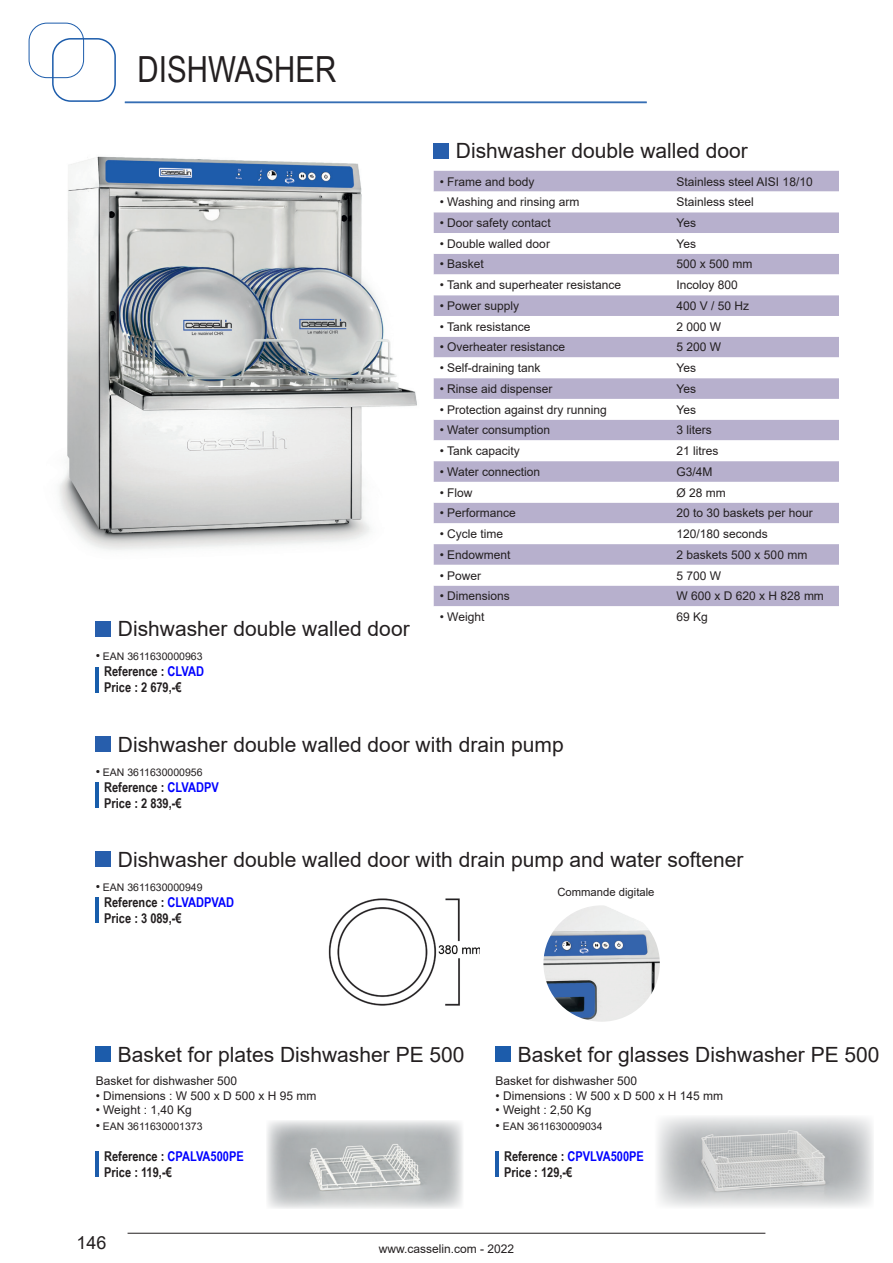
<style>
.page{position:relative;width:893px;height:1263px;background:#fff}
.page>*{position:absolute;margin:0;border:0;box-sizing:border-box;transform-origin:0 0}
.t1{font:36px "Arial Narrow";color:#231f20}
.t2{font:21px "Arial";color:#231f20}
.t3{font:18px "Arial";color:#231f20}
.t4{font:700 13.5px/16.2px "Arial Narrow";color:#231f20}
.t5{font:12px "Arial";color:#231f20}
.t6{font:11.25px "Arial";color:#231f20}
.t7{font:10.5px "Arial";color:#231f20}
.s1{font-size:12.45px}
.s2{color:#00f}
</style>
<div class="page">
<hr style="left:128px;top:1233px;width:637px;height:1px;background:#231f20">
<div style="left:52px;top:38px;width:64px;height:64px;border:2px solid #1c5cab;border-radius:18px"></div>
<div style="left:29px;top:23px;width:55px;height:55px;border:1px solid #1c5cab;border-radius:18px"></div>
<hr style="left:125px;top:102px;width:522px;height:1px;background:#1c5cab">
<img style="left:543px;top:905px;width:117px;height:117px;border-radius:58px">
<img style="left:59px;top:156px;width:358px;height:394px">
<div style="left:434px;top:171px;width:405px;height:21px;background:#b7b0cd"></div>
<svg style="left:434px;top:212px;width:405px;height:394px"></svg>
<div style="left:434px;top:143px;width:15px;height:15px;background:#275eac"></div>
<hr style="left:96px;top:782px;width:3px;height:26px;background:#185dab">
<div style="left:96px;top:736px;width:15px;height:16px;background:#275eac"></div>
<hr style="left:96px;top:897px;width:3px;height:26px;background:#185dab">
<div style="left:96px;top:852px;width:15px;height:15px;background:#275eac"></div>
<hr style="left:96px;top:667px;width:3px;height:25px;background:#185dab">
<div style="left:96px;top:621px;width:15px;height:15px;background:#275eac"></div>
<hr style="left:96px;top:1151px;width:3px;height:26px;background:#1c5cab">
<div style="left:96px;top:1047px;width:15px;height:15px;background:#1c5cab"></div>
<img style="left:267px;top:1120px;width:196px;height:89px">
<hr style="left:496px;top:1151px;width:3px;height:26px;background:#1c5cab">
<div style="left:496px;top:1047px;width:15px;height:15px;background:#1c5cab"></div>
<img style="left:657px;top:1116px;width:216px;height:91px">
<img style="left:328px;top:898px;width:152px;height:108px">
<h1 class="t1" style="left:138px;top:43px;width:201px">DISHWASHER</h1>
<h2 class="t2" style="left:118px;top:614px;width:293px">Dishwasher double walled door</h2>
<p class="t7" style="left:96px;top:649px;width:108px"><span class="s1">•</span> EAN 3611630000963</p>
<p class="t4" style="left:104px;top:663px;width:101px">Reference : <span class="s2">CLVAD<br></span>Price : 2 679,-€</p>
<h2 class="t2" style="left:456px;top:137px;width:293px">Dishwasher double walled door</h2>
<p class="t5" style="left:440px;top:173px;width:96px">• Frame and body</p>
<p class="t5" style="left:677px;top:173px;width:138px">Stainless steel AISI 18/10</p>
<p class="t5" style="left:440px;top:194px;width:141px">• Washing and rinsing arm</p>
<p class="t5" style="left:677px;top:194px;width:79px">Stainless steel</p>
<p class="t5" style="left:440px;top:215px;width:112px">• Door safety contact</p>
<p class="t5" style="left:677px;top:215px;width:21px">Yes</p>
<p class="t5" style="left:440px;top:235px;width:112px">• Double walled door</p>
<p class="t5" style="left:677px;top:235px;width:21px">Yes</p>
<p class="t5" style="left:440px;top:256px;width:46px">• Basket</p>
<p class="t5" style="left:677px;top:256px;width:78px">500 x 500 mm</p>
<p class="t5" style="left:440px;top:277px;width:183px">• Tank and superheater resistance</p>
<p class="t5" style="left:677px;top:277px;width:63px">Incoloy 800</p>
<p class="t5" style="left:440px;top:297px;width:81px">• Power supply</p>
<p class="t5" style="left:677px;top:297px;width:74px">400 V / 50 Hz</p>
<p class="t5" style="left:440px;top:318px;width:92px">• Tank resistance</p>
<p class="t5" style="left:677px;top:318px;width:46px">2 000 W</p>
<p class="t5" style="left:440px;top:339px;width:127px">• Overheater resistance</p>
<p class="t5" style="left:677px;top:339px;width:46px">5 200 W</p>
<p class="t5" style="left:440px;top:360px;width:102px">• Self-draining tank</p>
<p class="t5" style="left:677px;top:360px;width:21px">Yes</p>
<p class="t5" style="left:440px;top:380px;width:114px">• Rinse aid dispenser</p>
<p class="t5" style="left:677px;top:380px;width:21px">Yes</p>
<p class="t5" style="left:440px;top:401px;width:168px">• Protection against dry running</p>
<p class="t5" style="left:677px;top:401px;width:21px">Yes</p>
<p class="t5" style="left:440px;top:422px;width:112px">• Water consumption</p>
<p class="t5" style="left:677px;top:422px;width:37px">3 liters</p>
<p class="t5" style="left:440px;top:443px;width:82px">• Tank capacity</p>
<p class="t5" style="left:677px;top:443px;width:44px">21 litres</p>
<p class="t5" style="left:440px;top:463px;width:102px">• Water connection</p>
<p class="t5" style="left:677px;top:463px;width:38px">G3/4M</p>
<p class="t5" style="left:440px;top:484px;width:34px">• Flow</p>
<p class="t5" style="left:677px;top:484px;width:51px">Ø 28 mm</p>
<p class="t5" style="left:440px;top:505px;width:78px">• Performance</p>
<p class="t5" style="left:677px;top:505px;width:138px">20 to 30 baskets per hour</p>
<p class="t5" style="left:440px;top:526px;width:65px">• Cycle time</p>
<p class="t5" style="left:677px;top:526px;width:93px">120/180 seconds</p>
<p class="t5" style="left:440px;top:546px;width:72px">• Endowment</p>
<p class="t5" style="left:677px;top:546px;width:132px">2 baskets 500 x 500 mm</p>
<p class="t5" style="left:440px;top:567px;width:43px">• Power</p>
<p class="t5" style="left:677px;top:567px;width:46px">5 700 W</p>
<p class="t5" style="left:440px;top:588px;width:72px">• Dimensions</p>
<p class="t5" style="left:677px;top:588px;width:149px">W 600 x D 620 x H 828 mm</p>
<p class="t5" style="left:440px;top:608px;width:46px">• Weight</p>
<p class="t5" style="left:677px;top:608px;width:33px">69 Kg</p>
<h2 class="t2" style="left:118px;top:730px;width:447px">Dishwasher double walled door with drain pump</h2>
<p class="t7" style="left:96px;top:765px;width:108px"><span class="s1">•</span> EAN 3611630000956</p>
<p class="t4" style="left:104px;top:778px;width:116px">Reference : <span class="s2">CLVADPV<br></span>Price : 2 839,-€</p>
<h2 class="t2" style="left:118px;top:845px;width:627px">Dishwasher double walled door with drain pump and water softener</h2>
<p class="t7" style="left:96px;top:880px;width:108px"><span class="s1">•</span> EAN 3611630000949</p>
<p class="t4" style="left:104px;top:893px;width:131px">Reference : <span class="s2">CLVADPVAD<br></span>Price : 3 089,-€</p>
<p class="t6" style="left:557px;top:884px;width:99px">Commande digitale</p>
<h2 class="t2" style="left:118px;top:1040px;width:348px">Basket for plates Dishwasher PE 500</h2>
<p class="t5" style="left:96px;top:1073px;width:143px">Basket for dishwasher 500</p>
<p class="t5" style="left:96px;top:1087px;width:222px">• Dimensions : W 500 x D 500 x H 95 mm</p>
<p class="t5" style="left:96px;top:1101px;width:98px">• Weight : 1,40 Kg</p>
<p class="t7" style="left:96px;top:1119px;width:108px"><span class="s1">•</span> EAN 3611630001373</p>
<p class="t4" style="left:104px;top:1147px;width:141px">Reference : <span class="s2">CPALVA500PE<br></span>Price : 119,-€</p>
<h2 class="t2" style="left:518px;top:1040px;width:363px">Basket for glasses Dishwasher PE 500</h2>
<p class="t5" style="left:496px;top:1073px;width:143px">Basket for dishwasher 500</p>
<p class="t5" style="left:496px;top:1087px;width:229px">• Dimensions : W 500 x D 500 x H 145 mm</p>
<p class="t5" style="left:496px;top:1101px;width:98px">• Weight : 2,50 Kg</p>
<p class="t7" style="left:496px;top:1119px;width:108px"><span class="s1">•</span> EAN 3611630009034</p>
<p class="t4" style="left:504px;top:1147px;width:141px">Reference : <span class="s2">CPVLVA500PE<br></span>Price : 129,-€</p>
<h3 class="t3" style="left:76px;top:1230px;width:32px">146</h3>
<p class="t5" style="left:379px;top:1240px;width:137px">www.casselin.com - 2022</p>
</div>
